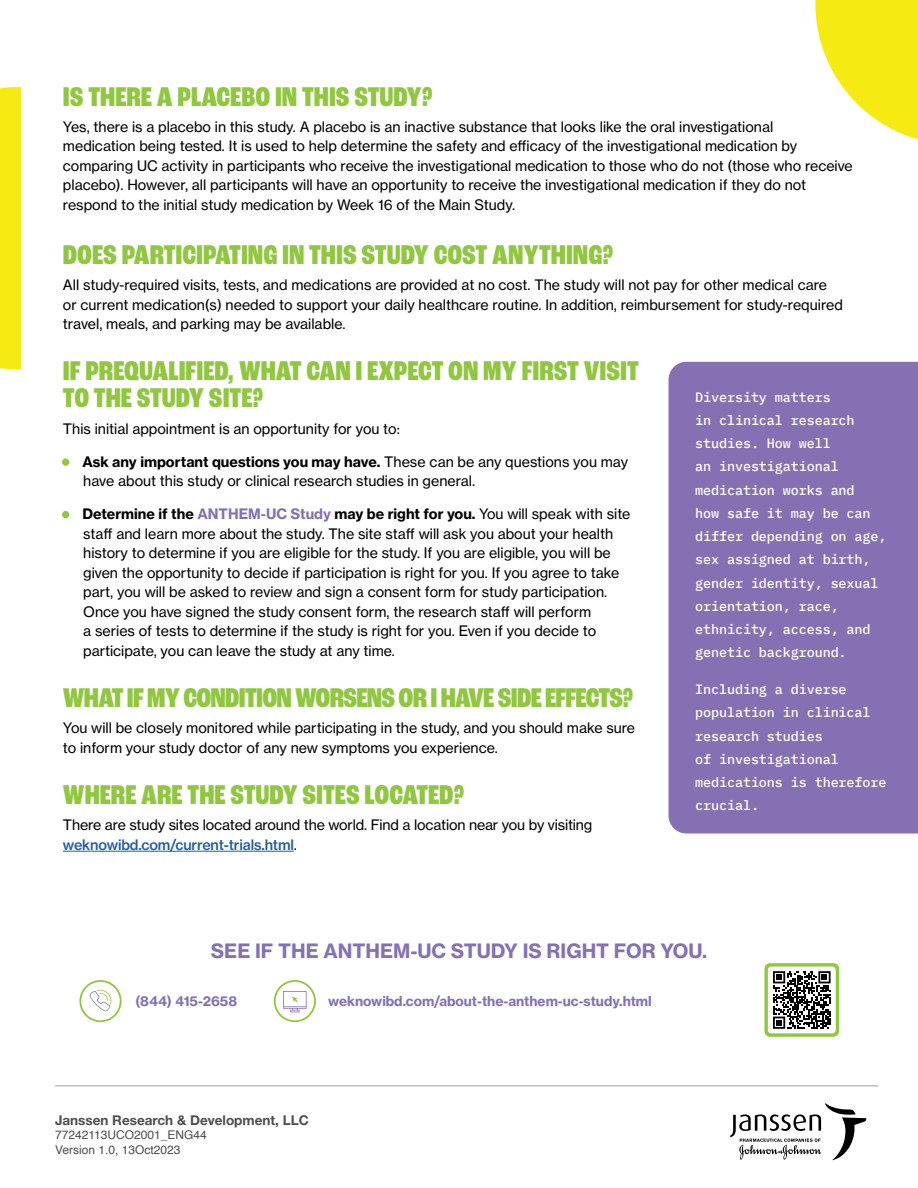
<style>
.page{position:relative;width:918px;height:1188px;background:#fff}
.page>*{position:absolute;margin:0;border:0;box-sizing:border-box;transform-origin:0 0}
.t1{font:800 condensed 28.5px/27px "Roc Grotesk";color:#8fc73e}
.t2{font:800 condensed 28.5px "Roc Grotesk";letter-spacing:-.025em;color:#8fc73e}
.t3{font:19.5px "N Haas Grotesk TX Pro 75 Bd";color:#8470b3}
.t4{font:14.25px/19.5px "N Haas Grotesk TX Pro 55 Rg";color:#000}
.t5{font:14.25px "N Haas Grotesk TX Pro 75 Bd";color:#000}
.t6{font:14.25px "N Haas Grotesk TX Pro 65 Md";letter-spacing:-.01em;color:#215e9e}
.t7{font:500 13.5px/23.2px "IBM Plex Mono";letter-spacing:-.01em;color:#fff}
.t8{font:13.5px "N Haas Grotesk TX Pro 75 Bd";color:#8470b3}
.t9{font:700 13.5px "Helvetica Neue LT Std";color:#4d4d4f}
.t10{font:12px/14.5px "Helvetica";color:#4d4d4f}
.s1{font-family:"N Haas Grotesk DS Pro 75 Bd";color:#8fc73e}
.s2{font-family:"N Haas Grotesk TX Pro 55 Rg"}
.s3{color:#8470b3}
.s4{font-family:"N Haas Grotesk TX Pro 55 Rg";color:#000}
</style>
<div class="page">
<hr style="left:55px;top:1085px;width:823px;height:1px;background:#b6b8ba">
<svg style="left:815px;top:0;width:103px;height:140px"></svg>
<div style="left:0;top:87px;width:21px;height:282px;background:#f5eb12"></div>
<div style="left:669px;top:362px;width:249px;height:472px;background:#8470b3"></div>
<div style="left:274px;top:980px;width:42px;height:42px;border:2px solid #8fc73e;border-radius:50%"></div>
<svg style="left:283px;top:991px;width:24px;height:21px"></svg>
<div style="left:79px;top:980px;width:43px;height:42px;border:2px solid #8fc73e;border-radius:50%"></div>
<svg style="left:90px;top:989px;width:22px;height:22px"></svg>
<hr style="left:63px;top:851px;width:231px;height:1px;background:#215e9e">
<svg style="left:764px;top:963px;width:75px;height:74px"></svg>
<div style="left:768px;top:967px;width:68px;height:66px;background:#fff;border-radius:3px"></div>
<svg style="left:773px;top:971px;width:58px;height:58px"></svg>
<svg style="left:730px;top:1103px;width:136px;height:57px"></svg>
<h1 class="t1" style="left:63px;top:84px;width:371px">IS THERE A PLACEBO IN THIS STUDY?</h1>
<p class="t4" style="left:63px;top:117px;width:791px">Yes, there is a placebo in this study. A placebo is an inactive substance that looks like the oral investigational<br>medication being tested. It is used to help determine the safety and efficacy of the investigational medication by comparing UC activity in participants who receive the investigational medication to those who do not (those who receive placebo). However, all participants will have an opportunity to receive the investigational medication if they do not respond to the initial study medication by Week 16 of the Main Study.</p>
<h1 class="t1" style="left:63px;top:242px;width:552px">DOES PARTICIPATING IN THIS STUDY COST ANYTHING?</h1>
<p class="t4" style="left:63px;top:275px;width:781px">All study-required visits, tests, and medications are provided at no cost. The study will not pay for other medical care or current medication(s) needed to support your daily healthcare routine. In addition, reimbursement for study-required travel, meals, and parking may be available.</p>
<h1 class="t1" style="left:63px;top:358px;width:577px">IF PREQUALIFIED, WHAT CAN I EXPECT ON MY FIRST VISIT<br>TO THE STUDY SITE?</h1>
<p class="t4" style="left:63px;top:419px;width:338px">This initial appointment is an opportunity for you to:</p>
<p class="t5" style="left:63px;top:453px;width:567px"><span class="s1">•</span> Ask any important questions you may have. <span class="s2">These can be any questions you may</span></p>
<p class="t4" style="left:83px;top:471px;width:393px">have about this study or clinical research studies in general.</p>
<p class="t5" style="left:63px;top:505px;width:569px"><span class="s1">•</span> Determine if the <span class="s3">ANTHEM-UC Study</span> may be right for you. <span class="s2">You will speak with site</span></p>
<p class="t4" style="left:83px;top:524px;width:538px">staff and learn more about the study. The site staff will ask you about your health history to determine if you are eligible for the study. If you are eligible, you will be given the opportunity to decide if participation is right for you. If you agree to take part, you will be asked to review and sign a consent form for study participation.<br>Once you have signed the study consent form, the research staff will perform<br>a series of tests to determine if the study is right for you. Even if you decide to participate, you can leave the study at any time.</p>
<h1 class="t2" style="left:63px;top:681px;width:572px">WHAT IF MY CONDITION WORSENS OR I HAVE SIDE EFFECTS?</h1>
<p class="t4" style="left:63px;top:718px;width:574px">You will be closely monitored while participating in the study, and you should make sure to inform your study doctor of any new symptoms you experience.</p>
<h1 class="t1" style="left:63px;top:782px;width:403px">WHERE ARE THE STUDY SITES LOCATED?</h1>
<p class="t4" style="left:63px;top:815px;width:531px">There are study sites located around the world. Find a location near you by visiting</p>
<p class="t6" style="left:63px;top:836px;width:235px">weknowibd.com/current-trials.html<span class="s4">.</span></p>
<p class="t7" style="left:695px;top:385px;width:193px">Diversity matters<br>in clinical research studies. How well<br>an investigational medication works and<br>how safe it may be can differ depending on age, sex assigned at birth, gender identity, sexual orientation, race, ethnicity, access, and genetic background.</p>
<p class="t7" style="left:695px;top:677px;width:193px">Including a diverse population in clinical research studies<br>of investigational medications is therefore crucial.</p>
<h2 class="t3" style="left:211px;top:939px;width:498px">SEE IF THE ANTHEM-UC STUDY IS RIGHT FOR YOU.</h2>
<p class="t8" style="left:135px;top:992px;width:103px">(844) 415-2658</p>
<p class="t8" style="left:328px;top:992px;width:325px">weknowibd.com/about-the-anthem-uc-study.html</p>
<p class="t9" style="left:55px;top:1111px;width:255px">Janssen Research &amp; Development, LLC</p>
<p class="t10" style="left:55px;top:1128px;width:153px">77242113UCO2001_ENG44<br>Version 1.0, 13Oct2023</p>
</div>
